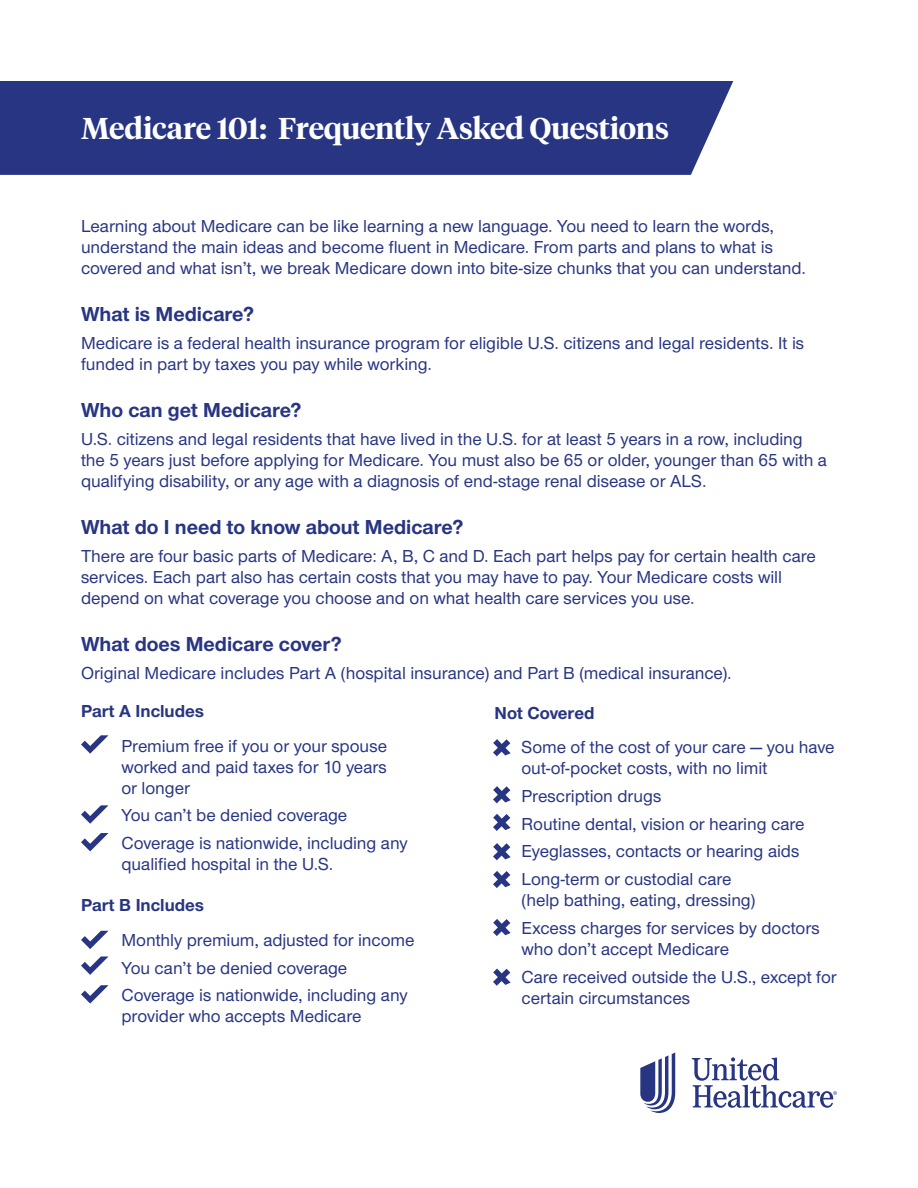
<style>
.page{position:relative;width:918px;height:1188px;background:#fff}
.page>*{position:absolute;margin:0;border:0;box-sizing:border-box;transform-origin:0 0}
.t1{font:600 30px "UHC Serif Headline";letter-spacing:-.01em;color:#fff}
.t2{font:700 21px "UHC Sans";color:#283582}
.t3{font:500 18px/21px "UHC Sans";color:#283582}
.t4{font:700 18px "UHC Sans";color:#283582}
</style>
<div class="page">
<svg style="left:640px;top:1052px;width:35px;height:61px"></svg>
<svg style="left:692px;top:1057px;width:145px;height:51px"></svg>
<svg style="left:81px;top:735px;width:28px;height:19px"></svg>
<svg style="left:81px;top:805px;width:28px;height:19px"></svg>
<svg style="left:81px;top:833px;width:28px;height:18px"></svg>
<svg style="left:81px;top:931px;width:27px;height:18px"></svg>
<svg style="left:81px;top:957px;width:27px;height:18px"></svg>
<svg style="left:81px;top:985px;width:28px;height:19px"></svg>
<svg style="left:493px;top:739px;width:18px;height:17px"></svg>
<svg style="left:493px;top:786px;width:18px;height:17px"></svg>
<svg style="left:493px;top:814px;width:18px;height:17px"></svg>
<svg style="left:493px;top:843px;width:18px;height:17px"></svg>
<svg style="left:493px;top:871px;width:18px;height:17px"></svg>
<svg style="left:493px;top:919px;width:18px;height:17px"></svg>
<svg style="left:493px;top:969px;width:18px;height:17px"></svg>
<div style="left:0;top:81px;width:733px;height:94px;background:#283582"></div>
<p class="t1" style="left:81px;top:107px;width:589px">Medicare 101: Frequently Asked Questions</p>
<p class="t3" style="left:81px;top:215px;width:726px">Learning about Medicare can be like learning a new language. You need to learn the words, understand the main ideas and become fluent in Medicare. From parts and plans to what is covered and what isn’t, we break Medicare down into bite-size chunks that you can understand.</p>
<p class="t2" style="left:81px;top:300px;width:175px">What is Medicare?</p>
<p class="t3" style="left:81px;top:332px;width:725px">Medicare is a federal health insurance program for eligible U.S. citizens and legal residents. It is funded in part by taxes you pay while working.</p>
<p class="t2" style="left:81px;top:396px;width:222px">Who can get Medicare?</p>
<p class="t3" style="left:81px;top:428px;width:747px">U.S. citizens and legal residents that have lived in the U.S. for at least 5 years in a row, including the 5 years just before applying for Medicare. You must also be 65 or older, younger than 65 with a qualifying disability, or any age with a diagnosis of end-stage renal disease or ALS.</p>
<p class="t2" style="left:81px;top:513px;width:384px">What do I need to know about Medicare?</p>
<p class="t3" style="left:81px;top:545px;width:736px">There are four basic parts of Medicare: A, B, C and D. Each part helps pay for certain health care services. Each part also has certain costs that you may have to pay. Your Medicare costs will depend on what coverage you choose and on what health care services you use.</p>
<p class="t2" style="left:81px;top:630px;width:262px">What does Medicare cover?</p>
<p class="t3" style="left:81px;top:662px;width:652px">Original Medicare includes Part A (hospital insurance) and Part B (medical insurance).</p>
<p class="t4" style="left:81px;top:699px;width:124px">Part A Includes</p>
<p class="t3" style="left:122px;top:734px;width:267px;text-align:justify">Premium free if you or your spouse worked and paid taxes for 10 years or longer</p>
<p class="t3" style="left:122px;top:804px;width:227px">You can’t be denied coverage</p>
<p class="t3" style="left:122px;top:832px;width:288px">Coverage is nationwide, including any qualified hospital in the U.S.</p>
<p class="t4" style="left:81px;top:893px;width:125px">Part B Includes</p>
<p class="t3" style="left:122px;top:929px;width:295px">Monthly premium, adjusted for income</p>
<p class="t3" style="left:122px;top:956px;width:227px">You can’t be denied coverage</p>
<p class="t3" style="left:122px;top:984px;width:288px">Coverage is nationwide, including any provider who accepts Medicare</p>
<p class="t4" style="left:495px;top:701px;width:102px">Not Covered</p>
<p class="t3" style="left:522px;top:736px;width:315px">Some of the cost of your care — you have out-of-pocket costs, with no limit</p>
<p class="t3" style="left:522px;top:785px;width:141px">Prescription drugs</p>
<p class="t3" style="left:522px;top:812px;width:285px">Routine dental, vision or hearing care</p>
<p class="t3" style="left:522px;top:840px;width:279px">Eyeglasses, contacts or hearing aids</p>
<p class="t3" style="left:522px;top:868px;width:235px">Long-term or custodial care (help bathing, eating, dressing)</p>
<p class="t3" style="left:522px;top:917px;width:300px">Excess charges for services by doctors who don’t accept Medicare</p>
<p class="t3" style="left:522px;top:965px;width:317px">Care received outside the U.S., except for certain circumstances</p>
</div>
